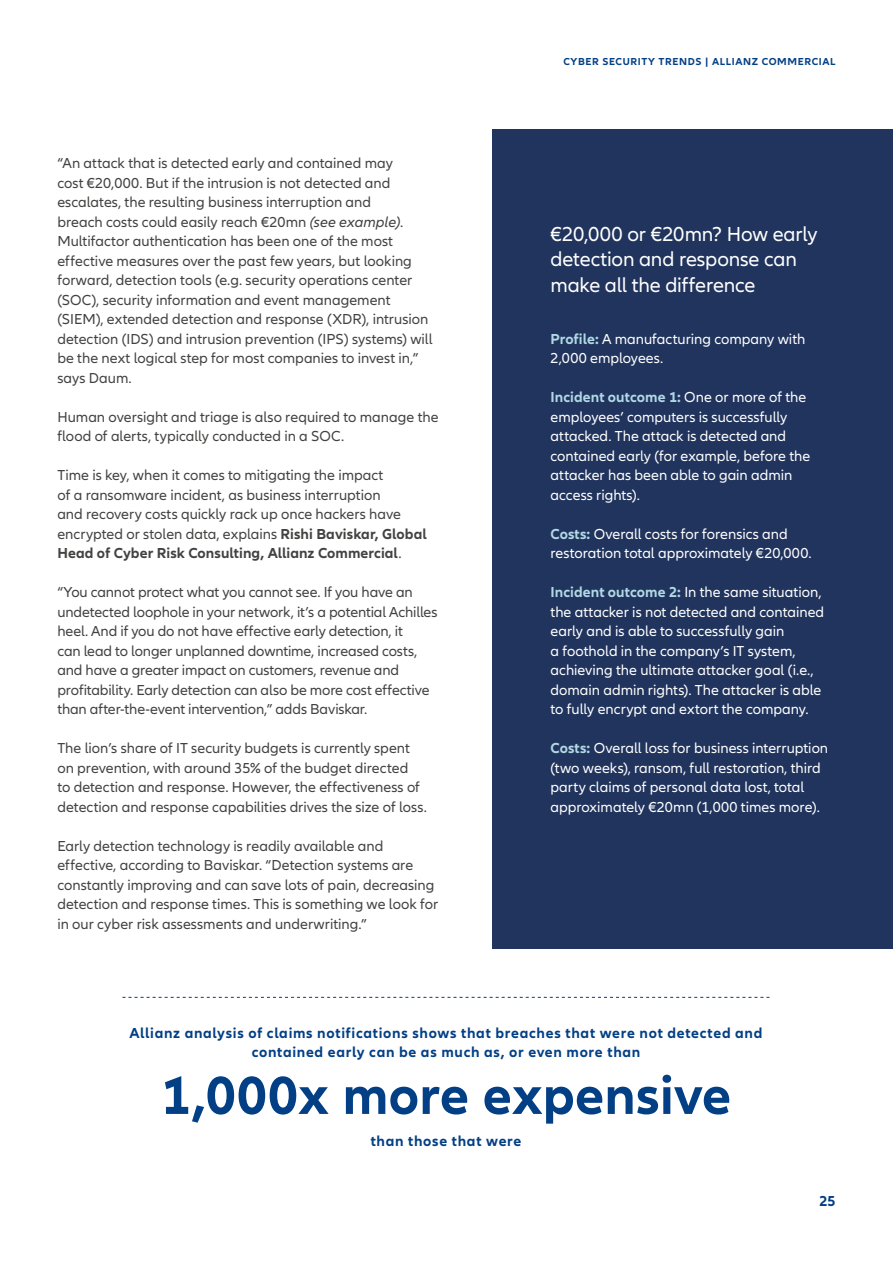
<style>
.page{position:relative;width:893px;height:1263px;background:#fff}
.page>*{position:absolute;margin:0;border:0;box-sizing:border-box;transform-origin:0 0}
.Topline___URL___Hashtag_12_15_6pt{font:700 55.5px "Allianz Neo";color:#023f85}
.Subheadline___CTA_15_18pt{font:21px/25.5px "Allianz Neo";letter-spacing:-.01em;color:#fff}
.Copy_10_13pt{font:15px/19.5px "Allianz Neo";color:#424241}
.Case_Histories{font:15px/19.5px "Allianz Neo";color:#fff}
.Topline___URL___Hashtag_12_15_6pt-2{font:700 15px/19.5px "Allianz Neo";letter-spacing:.045em;color:#023f85;text-align:center}
.t1{font:700 10.5px "Allianz Neo";letter-spacing:.06em;color:#023f85}
.s1{font-style:italic}
.s2{font-weight:700}
.s3{font-weight:700;color:#b1d8e5}
</style>
<div class="page">
<div style="left:492px;top:129px;width:401px;height:819px;background:#21345d"></div>
<svg style="left:122px;top:997px;width:647px;height:1px"></svg>
<p class="Copy_10_13pt" style="left:57px;top:154px;width:377px">“An attack that is detected early and contained may<br>cost €20,000. But if the intrusion is not detected and escalates, the resulting business interruption and<br>breach costs could easily reach €20mn <span class="s1">(see example)</span>.<br>Multifactor authentication has been one of the most effective measures over the past few years, but looking forward, detection tools (e.g. security operations center (SOC), security information and event management (SIEM), extended detection and response (XDR), intrusion detection (IDS) and intrusion prevention (IPS) systems) will be the next logical step for most companies to invest in,” says Daum.</p>
<p class="Copy_10_13pt" style="left:57px;top:407px;width:383px">Human oversight and triage is also required to manage the flood of alerts, typically conducted in a SOC.</p>
<p class="Copy_10_13pt" style="left:57px;top:466px;width:371px">Time is key, when it comes to mitigating the impact<br>of a ransomware incident, as business interruption<br>and recovery costs quickly rack up once hackers have encrypted or stolen data, explains <span class="s2">Rishi Baviskar, Global Head of Cyber Risk Consulting, Allianz Commercial</span>.</p>
<p class="Copy_10_13pt" style="left:57px;top:583px;width:382px">“You cannot protect what you cannot see. If you have an undetected loophole in your network, it’s a potential Achilles heel. And if you do not have effective early detection, it<br>can lead to longer unplanned downtime, increased costs, and have a greater impact on customers, revenue and profitability. Early detection can also be more cost effective than after-the-event intervention,” adds Baviskar.</p>
<p class="Copy_10_13pt" style="left:57px;top:739px;width:371px">The lion’s share of IT security budgets is currently spent on prevention, with around 35% of the budget directed<br>to detection and response. However, the effectiveness of detection and response capabilities drives the size of loss.</p>
<p class="Copy_10_13pt" style="left:57px;top:836px;width:382px">Early detection technology is readily available and effective, according to Baviskar. “Detection systems are constantly improving and can save lots of pain, decreasing detection and response times. This is something we look for in our cyber risk assessments and underwriting.”</p>
<p class="t1" style="left:563px;top:56px;width:274px">CYBER SECURITY TRENDS | ALLIANZ COMMERCIAL</p>
<p class="Subheadline___CTA_15_18pt" style="left:550px;top:222px;width:268px">€20,000 or €20mn? How early detection and response can make all the difference</p>
<p class="Case_Histories" style="left:550px;top:329px;width:256px"><span class="s3">Profile:</span> A manufacturing company with<br>2,000 employees.</p>
<p class="Case_Histories" style="left:550px;top:388px;width:261px"><span class="s3">Incident outcome 1:</span> One or more of the employees’ computers is successfully attacked. The attack is detected and contained early (for example, before the attacker has been able to gain admin access rights).</p>
<p class="Case_Histories" style="left:550px;top:524px;width:263px"><span class="s3">Costs:</span> Overall costs for forensics and restoration total approximately €20,000.</p>
<p class="Case_Histories" style="left:550px;top:583px;width:275px"><span class="s3">Incident outcome 2:</span> In the same situation, the attacker is not detected and contained early and is able to successfully gain<br>a foothold in the company’s IT system, achieving the ultimate attacker goal (i.e., domain admin rights). The attacker is able to fully encrypt and extort the company.</p>
<p class="Case_Histories" style="left:550px;top:739px;width:279px"><span class="s3">Costs:</span> Overall loss for business interruption (two weeks), ransom, full restoration, third party claims of personal data lost, total approximately €20mn (1,000 times more).</p>
<p class="Topline___URL___Hashtag_12_15_6pt-2" style="left:130px;top:1023px;width:634px">Allianz analysis of claims notifications shows that breaches that were not detected and contained early can be as much as, or even more than</p>
<p class="Topline___URL___Hashtag_12_15_6pt" style="left:161px;top:1063px;width:572px">1,000x more expensive</p>
<p class="Topline___URL___Hashtag_12_15_6pt-2" style="left:371px;top:1132px;width:152px">than those that were</p>
<p class="Topline___URL___Hashtag_12_15_6pt-2" style="left:819px;top:1191px;width:18px">25</p>
</div>
